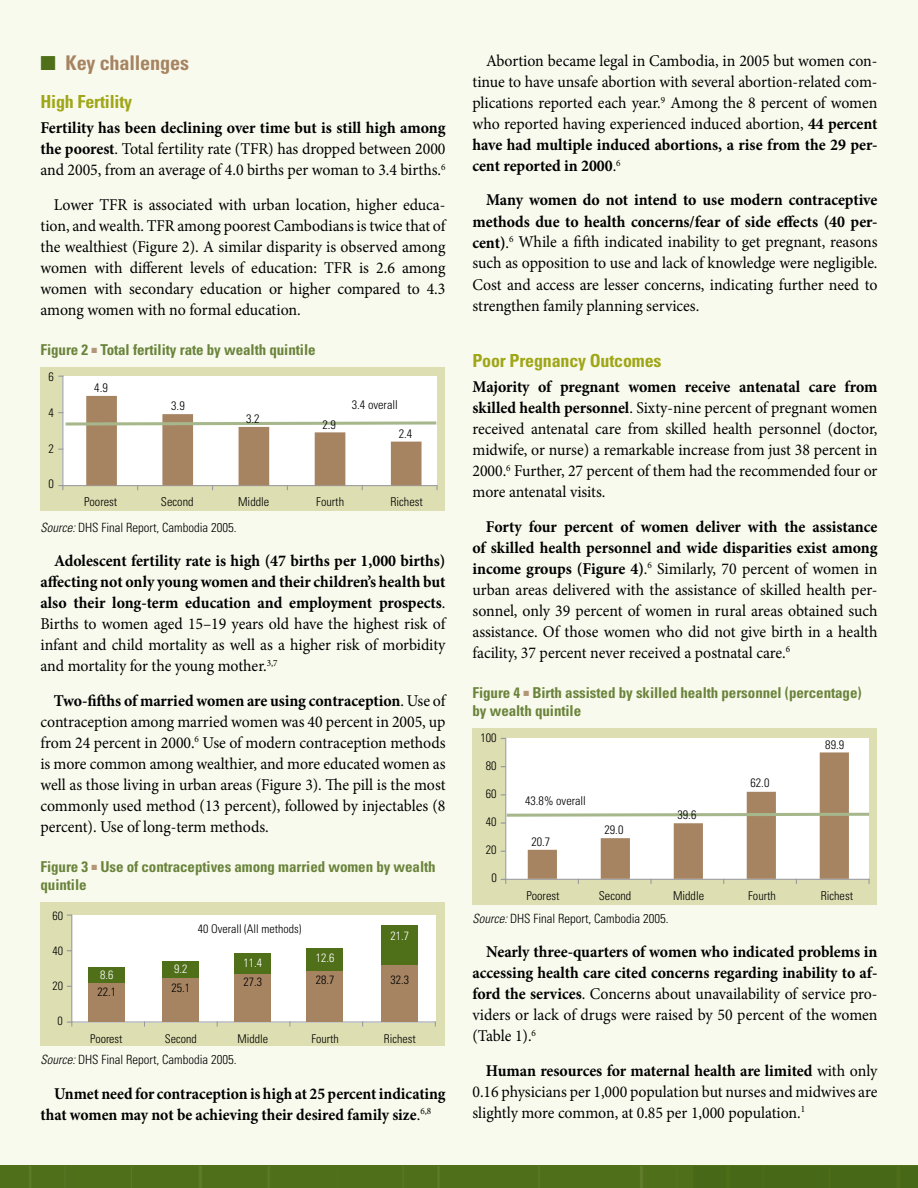
<style>
.page{position:relative;width:918px;height:1188px;background:#fff}
.page>*{position:absolute;margin:0;border:0;box-sizing:border-box;transform-origin:0 0}
.t1{font:700 condensed 20.25px "Univers";letter-spacing:-.01em;color:#a68462}
.t2{font:700 condensed 18px "Univers";letter-spacing:-.01em;color:#9fa617}
.t3{font:16.5px/21px "Minion Pro";letter-spacing:-.005em;color:#000;text-align:justify;scale:.96 1}
.t4{font:700 16.5px/21px "Minion Pro";letter-spacing:-.005em;color:#000;text-align:justify;scale:.96 1}
.t5{font:700 16.5px/21px "Minion Pro";letter-spacing:-.005em;color:#000;scale:.95 1}
.t6{font:700 condensed 15px/18px "Univers";letter-spacing:-.005em;color:#6a843b}
.t7{font:300 condensed 12.75px "Univers";color:#000}
.t8{font:300 condensed 12.15px "Univers";color:#000}
.t9{font:300 condensed 12px "Univers";color:#000}
.t10{font:300 condensed 12px "Univers";color:#fff}
.s1{color:#4f6f19}
.s2{font-weight:700}
.s3{color:#b4977a}
.s4{font-style:italic}
.s5{font-weight:400}
</style>
<div class="page">
<div style="left:0;top:0;width:918px;height:1165px;background:#f9faee"></div>
<div style="left:0;top:1165px;width:918px;height:23px;background:#4f6f19"></div>
<div style="left:40px;top:367px;width:406px;height:144px;background:#dddfb2"></div>
<div style="left:63px;top:376px;width:374px;height:110px;background:#fff"></div>
<hr style="left:62px;top:376px;width:1px;height:110px;background:#989a9d">
<svg style="left:59px;top:396px;width:379px;height:94px"></svg>
<div style="left:40px;top:902px;width:406px;height:144px;background:#dddfb2"></div>
<div style="left:72px;top:916px;width:364px;height:107px;background:#fff"></div>
<hr style="left:71px;top:915px;width:1px;height:107px;background:#989a9d">
<hr style="left:72px;top:1021px;width:363px;height:2px;background:#989a9d">
<div style="left:88px;top:983px;width:37px;height:39px;background:#a68462"></div>
<div style="left:162px;top:977px;width:37px;height:45px;background:#a68462"></div>
<div style="left:234px;top:973px;width:37px;height:49px;background:#a68462"></div>
<div style="left:306px;top:971px;width:37px;height:51px;background:#a68462"></div>
<div style="left:88px;top:967px;width:37px;height:16px;background:#4f6f19"></div>
<div style="left:306px;top:948px;width:37px;height:23px;background:#4f6f19"></div>
<div style="left:381px;top:965px;width:37px;height:57px;background:#a68462"></div>
<div style="left:381px;top:925px;width:37px;height:40px;background:#4f6f19"></div>
<div style="left:234px;top:953px;width:37px;height:20px;background:#4f6f19"></div>
<div style="left:162px;top:961px;width:37px;height:16px;background:#4f6f19"></div>
<div style="left:472px;top:728px;width:406px;height:176px;background:#dddfb2"></div>
<div style="left:506px;top:738px;width:363px;height:141px;background:#fff"></div>
<hr style="left:505px;top:738px;width:1px;height:141px;background:#989a9d">
<svg style="left:501px;top:752px;width:369px;height:131px"></svg>
<p class="t1" style="left:40px;top:50px;width:150px"><span class="s1">■</span> Key challenges</p>
<p class="t2" style="left:40px;top:90px;width:93px">High Fertility</p>
<p class="t3" style="left:40px;top:117px;width:423px"><span class="s2">Fertility has been declining over time but is still high among the poorest</span>. Total fertility rate (TFR) has dropped between 2000 and 2005, from an average of 4.0 births per woman to 3.4 births.<sup>6</sup></p>
<p class="t3" style="left:41px;top:194px;width:423px;text-indent:13px">Lower TFR is associated with urban location, higher educa&shy;tion, and wealth. TFR among poorest Cambodians is twice that of the wealthiest (Figure 2). A similar disparity is observed among women with different levels of education: TFR is 2.6 among women with secondary education or higher compared to 4.3 among women with no formal education.</p>
<p class="t6" style="left:40px;top:341px;width:277px">Figure 2 <span class="s3">■</span> Total fertility rate by wealth quintile</p>
<p class="t8" style="left:94px;top:380px;width:15px">4.9</p>
<p class="t8" style="left:171px;top:398px;width:15px">3.9</p>
<p class="t8" style="left:322px;top:417px;width:15px">2.9</p>
<p class="t8" style="left:399px;top:427px;width:15px">2.4</p>
<p class="t8" style="left:48px;top:370px;width:7px">6</p>
<p class="t8" style="left:352px;top:397px;width:48px">3.4 overall</p>
<p class="t8" style="left:48px;top:406px;width:7px">4</p>
<p class="t8" style="left:246px;top:412px;width:15px">3.2</p>
<p class="t8" style="left:48px;top:441px;width:7px">2</p>
<p class="t8" style="left:48px;top:477px;width:7px">0</p>
<p class="t8" style="left:84px;top:495px;width:35px">Poorest</p>
<p class="t8" style="left:161px;top:495px;width:34px">Second</p>
<p class="t8" style="left:238px;top:495px;width:33px">Middle</p>
<p class="t8" style="left:316px;top:495px;width:29px">Fourth</p>
<p class="t8" style="left:390px;top:495px;width:34px">Richest</p>
<p class="t7" style="left:40px;top:520px;width:198px"><span class="s4">Source:</span> DHS Final Report, Cambodia 2005.</p>
<p class="t4" style="left:41px;top:550px;width:423px;text-indent:13px">Adolescent fertility rate is high (47 births per 1,000 births) affecting not only young women and their children’s health but also their long-term education and employment prospects<span class="s5">.<br>Births to women aged 15–19 years old have the highest risk of infant and child mortality as well as a higher risk of morbidity and mortality for the young mother.</span><sup>3,7</sup></p>
<p class="t3" style="left:40px;top:690px;width:423px;text-indent:13px"><span class="s2">Two-fifths of married women are using contraception</span>. Use of contraception among married women was 40 percent in 2005, up from 24 percent in 2000.<sup>6</sup> Use of modern contraception methods is more common among wealthier, and more educated women as well as those living in urban areas (Figure 3). The pill is the most commonly used method (13 percent), followed by injectables (8 percent). Use of long-term methods.</p>
<p class="t6" style="left:40px;top:858px;width:397px">Figure 3 <span class="s3">■</span> Use of contraceptives among married women by wealth quintile</p>
<p class="t9" style="left:52px;top:908px;width:12px">60</p>
<p class="t9" style="left:52px;top:943px;width:12px">40</p>
<p class="t9" style="left:52px;top:978px;width:12px">20</p>
<p class="t9" style="left:58px;top:1013px;width:7px">0</p>
<p class="t10" style="left:100px;top:968px;width:15px">8.6</p>
<p class="t9" style="left:98px;top:984px;width:20px">22.1</p>
<p class="t10" style="left:174px;top:961px;width:15px">9.2</p>
<p class="t9" style="left:172px;top:980px;width:20px">25.1</p>
<p class="t9" style="left:198px;top:922px;width:105px">40 Overall (All methods)</p>
<p class="t10" style="left:244px;top:956px;width:20px">11.4</p>
<p class="t10" style="left:316px;top:951px;width:20px">12.6</p>
<p class="t9" style="left:244px;top:975px;width:20px">27.3</p>
<p class="t9" style="left:316px;top:973px;width:20px">28.7</p>
<p class="t9" style="left:90px;top:1031px;width:34px">Poorest</p>
<p class="t9" style="left:165px;top:1031px;width:33px">Second</p>
<p class="t9" style="left:238px;top:1031px;width:32px">Middle</p>
<p class="t9" style="left:312px;top:1031px;width:29px">Fourth</p>
<p class="t10" style="left:391px;top:928px;width:20px">21.7</p>
<p class="t9" style="left:391px;top:973px;width:20px">32.3</p>
<p class="t9" style="left:384px;top:1031px;width:33px">Richest</p>
<p class="t7" style="left:40px;top:1052px;width:198px"><span class="s4">Source:</span> DHS Final Report, Cambodia 2005.</p>
<p class="t9" style="left:167px;top:1053px;width:77px">Modern Methods</p>
<p class="t5" style="left:41px;top:1083px;width:428px;text-indent:13px">Unmet need for contraception is high at 25 percent indicating that women may not be achieving their desired family size<span class="s5">.</span><sup>6,8</sup></p>
<p class="t3" style="left:473px;top:50px;width:423px;text-indent:13px">Abortion became legal in Cambodia, in 2005 but women con&shy;tinue to have unsafe abortion with several abortion-related com&shy;plications reported each year.<sup>9</sup> Among the 8 percent of women who reported having experienced induced abortion, <span class="s2">44 percent have had multiple induced abortions, a rise from the 29 per&shy;cent reported in 2000</span>.<sup>6</sup></p>
<p class="t3" style="left:473px;top:190px;width:423px;text-indent:14px"><span class="s2">Many women do not intend to use modern contraceptive methods due to health concerns/fear of side effects (40 per&shy;cent)</span>.<sup>6</sup> While a fifth indicated inability to get pregnant, reasons such as opposition to use and lack of knowledge were negligible.<br>Cost and access are lesser concerns, indicating further need to strengthen family planning services.</p>
<p class="t2" style="left:472px;top:349px;width:191px">Poor Pregnancy Outcomes</p>
<p class="t3" style="left:472px;top:377px;width:423px"><span class="s2">Majority of pregnant women receive antenatal care from skilled health personnel</span>. Sixty-nine percent of pregnant women received antenatal care from skilled health personnel (doctor, midwife, or nurse) a remarkable increase from just 38 percent in 2000.<sup>6</sup> Further, 27 percent of them had the recommended four or more antenatal visits.</p>
<p class="t3" style="left:472px;top:516px;width:423px;text-indent:14px"><span class="s2">Forty four percent of women deliver with the assistance of skilled health personnel and wide disparities exist among income groups (Figure 4)</span>.<sup>6</sup> Similarly, 70 percent of women in urban areas delivered with the assistance of skilled health per&shy;sonnel, only 39 percent of women in rural areas obtained such assistance. Of those women who did not give birth in a health facility, 37 percent never received a postnatal care.<sup>6</sup></p>
<p class="t6" style="left:472px;top:684px;width:391px">Figure 4 <span class="s3">■</span> Birth assisted by skilled health personnel (percentage) by wealth quintile</p>
<p class="t8" style="left:480px;top:730px;width:18px">100</p>
<p class="t8" style="left:486px;top:758px;width:12px">80</p>
<p class="t8" style="left:486px;top:786px;width:12px">60</p>
<p class="t8" style="left:486px;top:814px;width:12px">40</p>
<p class="t8" style="left:486px;top:842px;width:12px">20</p>
<p class="t8" style="left:491px;top:871px;width:7px">0</p>
<p class="t8" style="left:525px;top:794px;width:62px">43.8% overall</p>
<p class="t8" style="left:531px;top:834px;width:20px">20.7</p>
<p class="t8" style="left:604px;top:822px;width:20px">29.0</p>
<p class="t8" style="left:678px;top:807px;width:20px">39.6</p>
<p class="t8" style="left:751px;top:776px;width:20px">62.0</p>
<p class="t8" style="left:526px;top:889px;width:35px">Poorest</p>
<p class="t8" style="left:599px;top:889px;width:34px">Second</p>
<p class="t8" style="left:673px;top:889px;width:33px">Middle</p>
<p class="t8" style="left:748px;top:889px;width:29px">Fourth</p>
<p class="t8" style="left:825px;top:737px;width:20px">89.9</p>
<p class="t8" style="left:821px;top:889px;width:34px">Richest</p>
<p class="t7" style="left:472px;top:911px;width:198px"><span class="s4">Source:</span> DHS Final Report, Cambodia 2005.</p>
<p class="t4" style="left:473px;top:941px;width:423px;text-indent:13px">Nearly three-quarters of women who indicated problems in accessing health care cited concerns regarding inability to af&shy;ford the services<span class="s5">. Concerns about unavailability of service pro&shy;viders or lack of drugs were raised by 50 percent of the women (Table 1).</span><sup>6</sup></p>
<p class="t3" style="left:472px;top:1060px;width:423px;text-indent:13px"><span class="s2">Human resources for maternal health are limited</span> with only 0.16 physicians per 1,000 population but nurses and midwives are slightly more common, at 0.85 per 1,000 population.<sup>1</sup></p>
</div>
